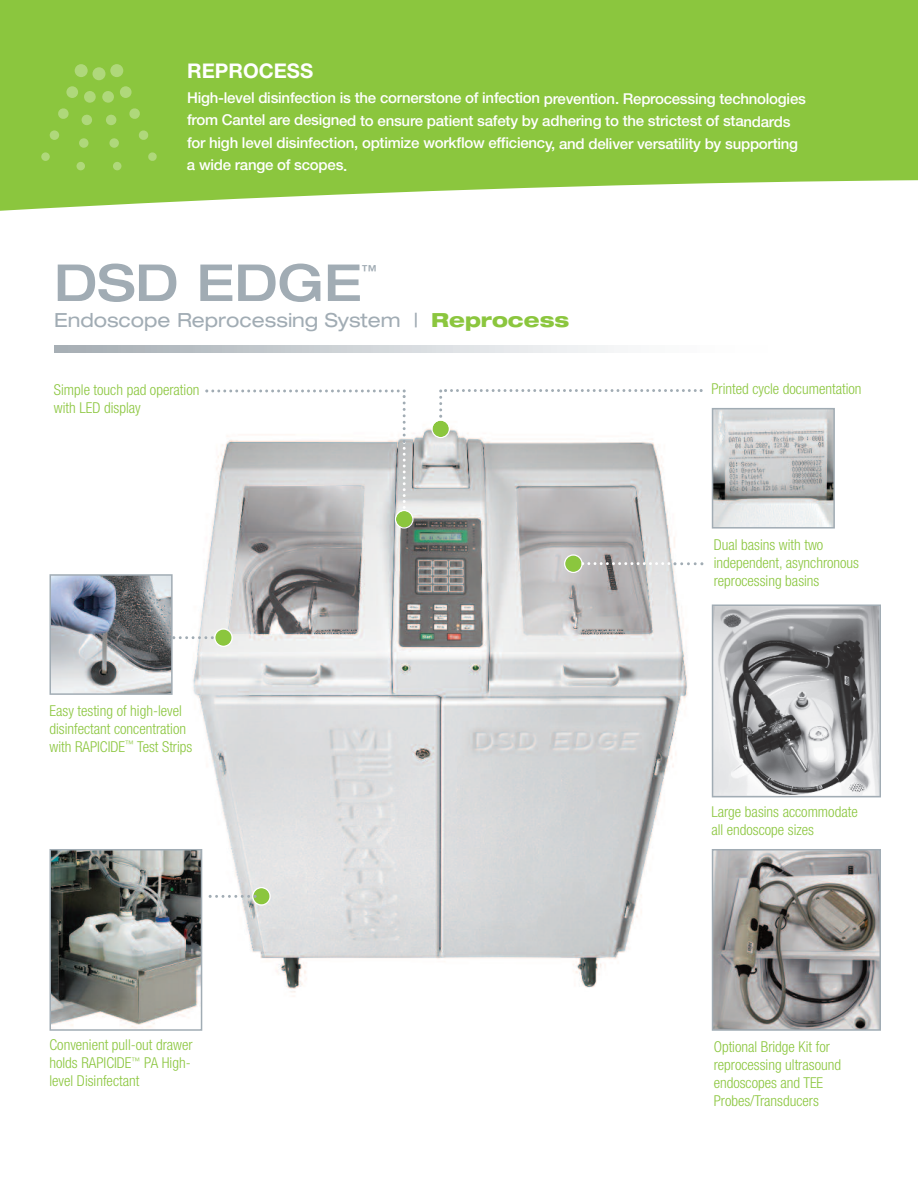
<style>
.page{position:relative;width:918px;height:1188px;background:#fff}
.page>*{position:absolute;margin:0;border:0;box-sizing:border-box;transform-origin:0 0}
.t1{font:500 expanded 51px "Helvetica Neue LT Std";color:#a1acb4}
.t2{font:700 20.25px "Helvetica Neue LT Std";color:#fff}
.t3{font:expanded 19.5px "Helvetica Neue LT Std";color:#a1acb4}
.t4{font:500 expanded 15.3px "Helvetica Neue LT Std";color:#a1acb4}
.t5{font:300 condensed 15px/18px "Helvetica Neue LT Std";color:#8bc63e}
.t6{font:500 15px/22.4px "Helvetica Neue LT Std";letter-spacing:-.015em;color:#fff}
.s1{font-weight:800;color:#8bc63e}
</style>
<div class="page">
<img style="left:193px;top:428px;width:495px;height:603px">
<img style="left:53px;top:577px;width:117px;height:115px">
<div style="left:50px;top:574px;width:123px;height:121px;border:2px solid #a1acb4"></div>
<img style="left:715px;top:852px;width:163px;height:176px">
<div style="left:712px;top:849px;width:169px;height:182px;border:2px solid #a1acb4"></div>
<img style="left:715px;top:607px;width:163px;height:187px">
<div style="left:712px;top:604px;width:169px;height:193px;border:2px solid #a1acb4"></div>
<img style="left:715px;top:411px;width:117px;height:115px">
<div style="left:712px;top:408px;width:123px;height:121px;border:2px solid #a1acb4"></div>
<svg style="left:209px;top:887px;width:62px;height:19px"></svg>
<svg style="left:172px;top:628px;width:61px;height:19px"></svg>
<img style="left:53px;top:852px;width:146px;height:176px">
<div style="left:50px;top:849px;width:152px;height:182px;border:2px solid #a1acb4"></div>
<svg style="left:564px;top:554px;width:139px;height:19px"></svg>
<svg style="left:205px;top:389px;width:209px;height:140px"></svg>
<svg style="left:431px;top:389px;width:272px;height:49px"></svg>
<svg style="left:0;top:0;width:918px;height:211px;background:#96cb51"></svg>
<svg style="left:27px;top:55px;width:151px;height:141px;background:#8dc742"></svg>
<h2 class="t2" style="left:187px;top:64px;width:128px">REPROCESS</h2>
<p class="t6" style="left:187px;top:88px;width:620px">High-level disinfection is the cornerstone of infection prevention. Reprocessing technologies from Cantel are designed to ensure patient safety by adhering to the strictest of standards for high level disinfection, optimize workflow efficiency, and deliver versatility by supporting a wide range of scopes.</p>
<h1 class="t1" style="left:54px;top:265px;width:309px">DSD EDGE</h1>
<p class="t4" style="left:362px;top:265px;width:17px">™</p>
<h3 class="t3" style="left:54px;top:313px;width:517px">Endoscope Reprocessing System | <span class="s1">Reprocess</span></h3>
<p class="t5" style="left:54px;top:382px;width:147px">Simple touch pad operation</p>
<p class="t5" style="left:711px;top:381px;width:152px">Printed cycle documentation</p>
<p class="t5" style="left:54px;top:400px;width:88px">with LED display</p>
<p class="t5" style="left:49px;top:703px;width:144px">Easy testing of high-level disinfectant concentration with RAPICIDE<sup>™</sup> Test Strips</p>
<p class="t5" style="left:49px;top:1037px;width:145px">Convenient pull-out drawer holds RAPICIDE<sup>™</sup> PA High&shy;level Disinfectant</p>
<p class="t5" style="left:714px;top:537px;width:147px">Dual basins with two independent, asynchronous reprocessing basins</p>
<p class="t5" style="left:711px;top:804px;width:148px">Large basins accommodate all endoscope sizes</p>
<p class="t5" style="left:714px;top:1039px;width:129px">Optional Bridge Kit for reprocessing ultrasound endoscopes and TEE<br>Probes/Transducers</p>
</div>
